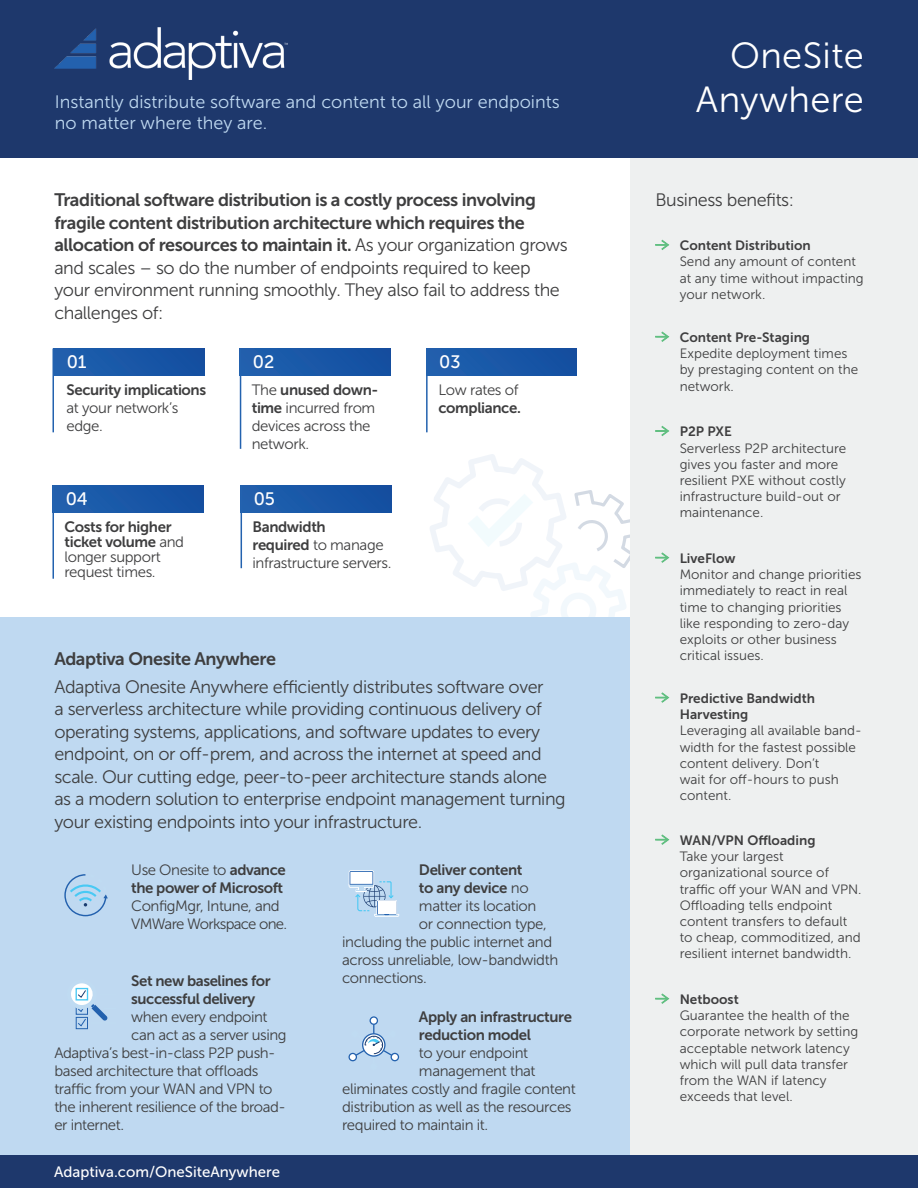
<style>
.page{position:relative;width:918px;height:1188px;background:#fff}
.page>*{position:absolute;margin:0;border:0;box-sizing:border-box;transform-origin:0 0}
.t1{font:36.3px/43.5px "Museo Sans 300";letter-spacing:.01em;color:#fff;text-align:right}
.t2{font:18px/22.5px "Museo Sans 300";letter-spacing:-.025em;color:#3e3e3f}
.t3{font:18px/22.5px "Museo Sans 700";letter-spacing:-.025em;color:#3e3e3f}
.t4{font:18px/21.6px "Museo Sans 300";color:#bfd9f1}
.t5{font:18px "Museo Sans 500";color:#fff}
.t6{font:15px/18px "Museo Sans 300";letter-spacing:-.025em;color:#3e3e3f}
.t7{font:15px/18px "Museo Sans 700";letter-spacing:-.025em;color:#3e3e3f}
.t8{font:15px/18px "Museo Sans 300";letter-spacing:-.05em;color:#3e3e3f}
.t9{font:15px "Museo Sans 500";color:#fff}
.t10{font:13.5px/16.2px "Museo Sans 300";color:#3e3e3f}
.t11{font:13.5px/16.2px "Museo Sans 700";color:#3e3e3f}
.s1{font-family:"Museo Sans 300"}
.s2{font-family:"Museo Sans 700"}
</style>
<div class="page">
<svg style="left:425px;top:490px;width:205px;height:128px"></svg>
<div style="left:630px;top:80px;width:288px;height:1097px;background:#eef0f0"></div>
<div style="left:0;top:618px;width:630px;height:570px;background:#bfd9f1"></div>
<div style="left:0;top:1156px;width:918px;height:32px;background:#1e386c"></div>
<div style="left:0;top:0;width:918px;height:158px;background:#1e386c"></div>
<img style="left:54px;top:28px;width:233px;height:52px">
<svg style="left:656px;top:240px;width:13px;height:10px"></svg>
<svg style="left:656px;top:332px;width:13px;height:10px"></svg>
<svg style="left:656px;top:426px;width:13px;height:10px"></svg>
<svg style="left:656px;top:553px;width:13px;height:10px"></svg>
<svg style="left:656px;top:693px;width:13px;height:10px"></svg>
<svg style="left:656px;top:835px;width:13px;height:10px"></svg>
<svg style="left:656px;top:994px;width:13px;height:10px"></svg>
<div style="left:240px;top:349px;width:151px;height:27px;background:#1957a7"></div>
<div style="left:53px;top:485px;width:150px;height:27px;background:#1957a7"></div>
<div style="left:241px;top:485px;width:150px;height:27px;background:#1957a7"></div>
<div style="left:426px;top:349px;width:151px;height:27px;background:#1957a7"></div>
<div style="left:54px;top:349px;width:150px;height:27px;background:#1957a7"></div>
<hr style="left:240px;top:349px;width:1px;height:100px;background:#2362af">
<hr style="left:52px;top:485px;width:2px;height:94px;background:#2362af">
<hr style="left:241px;top:485px;width:1px;height:83px;background:#2362af">
<hr style="left:426px;top:349px;width:2px;height:83px;background:#2362af">
<hr style="left:52px;top:349px;width:2px;height:83px;background:#2362af">
<div style="left:76px;top:1017px;width:12px;height:12px;border:1px solid #2361ae"></div>
<svg style="left:71px;top:983px;width:37px;height:44px"></svg>
<svg style="left:64px;top:874px;width:44px;height:42px"></svg>
<svg style="left:370px;top:1017px;width:7px;height:7px"></svg>
<div style="left:370px;top:1016px;width:8px;height:9px;border:1px solid #2361ae;border-radius:50%"></div>
<div style="left:348px;top:1053px;width:9px;height:8px;border:1px solid #2361ae;border-radius:50%"></div>
<div style="left:391px;top:1053px;width:7px;height:8px;background:#fff;border-radius:50%"></div>
<div style="left:391px;top:1053px;width:8px;height:8px;border:1px solid #2361ae;border-radius:50%"></div>
<div style="left:351px;top:1030px;width:7px;height:8px;border:1px solid #bfdbf2;border-radius:50%"></div>
<div style="left:389px;top:1030px;width:7px;height:8px;border:1px solid #bfdbf2;border-radius:50%"></div>
<svg style="left:352px;top:1024px;width:41px;height:38px"></svg>
<svg style="left:349px;top:870px;width:50px;height:47px"></svg>
<div style="left:426px;top:448px;width:145px;height:146px;background:linear-gradient(to right,#fbfcfe,#fbfdfe);border-radius:50%"></div>
<h2 class="t4" style="left:55px;top:91px;width:506px">Instantly distribute software and content to all your endpoints no matter where they are.</h2>
<h2 class="t3" style="left:54px;top:189px;width:515px">Traditional software distribution is a costly process involving fragile content distribution architecture which requires the allocation of resources to maintain it. <span class="s1">As your organization grows</span></h2>
<h2 class="t2" style="left:54px;top:256px;width:507px">and scales – so do the number of endpoints required to keep your environment running smoothly. They also fail to address the challenges of:</h2>
<h2 class="t5" style="left:67px;top:352px;width:22px">01</h2>
<h2 class="t5" style="left:439px;top:352px;width:23px">03</h2>
<h2 class="t5" style="left:253px;top:352px;width:23px">02</h2>
<p class="t7" style="left:67px;top:381px;width:141px">Security implications</p>
<p class="t6" style="left:67px;top:399px;width:114px">at your network’s edge.</p>
<p class="t7" style="left:252px;top:381px;width:128px"><span class="s1">The</span> unused down-</p>
<p class="t6" style="left:252px;top:399px;width:125px"><span class="s2">time</span> incurred from devices across the network.</p>
<h2 class="t5" style="left:66px;top:489px;width:24px">04</h2>
<h2 class="t5" style="left:254px;top:489px;width:23px">05</h2>
<p class="t7" style="left:64px;top:519px;width:121px;line-height:15px">Costs for higher ticket volume <span class="s1">and</span></p>
<p class="t6" style="left:64px;top:549px;width:98px;line-height:15px">longer support request times.</p>
<p class="t7" style="left:252px;top:518px;width:133px">Bandwidth required <span class="s1">to manage</span></p>
<p class="t6" style="left:252px;top:554px;width:141px">infrastructure servers.</p>
<h2 class="t3" style="left:54px;top:648px;width:223px">Adaptiva Onesite Anywhere</h2>
<p class="t6" style="left:438px;top:381px;width:82px">Low rates of</p>
<p class="t7" style="left:438px;top:399px;width:84px">compliance.</p>
<p class="t2" style="left:54px;top:676px;width:513px">Adaptiva Onesite Anywhere efficiently distributes software over<br>a serverless architecture while providing continuous delivery of operating systems, applications, and software updates to every endpoint, on or off-prem, and across the internet at speed and scale. Our cutting edge, peer-to-peer architecture stands alone as a modern solution to enterprise endpoint management turning your existing endpoints into your infrastructure.</p>
<p class="t6" style="left:131px;top:861px;width:156px">Use Onesite to <span class="s2">advance</span></p>
<p class="t7" style="left:131px;top:879px;width:153px">the power of Microsoft</p>
<p class="t8" style="left:131px;top:897px;width:157px">ConfigMgr, Intune, and<br>VMWare Workspace one.</p>
<p class="t7" style="left:131px;top:972px;width:141px">Set new baselines for successful delivery</p>
<p class="t6" style="left:131px;top:1008px;width:138px">when every endpoint</p>
<p class="t6" style="left:131px;top:1026px;width:157px">can act as a server using</p>
<p class="t6" style="left:54px;top:1044px;width:223px">Adaptiva’s best-in-class P2P push-</p>
<p class="t6" style="left:54px;top:1062px;width:205px">based architecture that offloads</p>
<p class="t6" style="left:54px;top:1080px;width:220px">traffic from your WAN and VPN to</p>
<p class="t6" style="left:54px;top:1098px;width:233px">the inherent resilience of the broad-</p>
<p class="t6" style="left:54px;top:1116px;width:71px">er internet.</p>
<p class="t9" style="left:54px;top:1164px;width:228px">Adaptiva.com/OneSiteAnywhere</p>
<p class="t7" style="left:419px;top:861px;width:111px">Deliver content to any device <span class="s1">no</span></p>
<p class="t6" style="left:419px;top:897px;width:119px">matter its location</p>
<p class="t6" style="left:419px;top:915px;width:129px">or connection type,</p>
<p class="t6" style="left:342px;top:933px;width:212px">including the public internet and</p>
<p class="t6" style="left:342px;top:951px;width:218px">across unreliable, low-bandwidth</p>
<p class="t6" style="left:342px;top:969px;width:86px">connections.</p>
<p class="t7" style="left:419px;top:1008px;width:155px">Apply an infrastructure reduction model</p>
<p class="t6" style="left:419px;top:1044px;width:111px">to your endpoint</p>
<p class="t6" style="left:419px;top:1062px;width:118px">management that</p>
<p class="t6" style="left:342px;top:1080px;width:235px">eliminates costly and fragile content</p>
<p class="t6" style="left:342px;top:1098px;width:231px">distribution as well as the resources</p>
<p class="t6" style="left:342px;top:1116px;width:148px">required to maintain it.</p>
<h1 class="t1" style="left:696px;top:34px;width:170px">OneSite<br>Anywhere</h1>
<h2 class="t2" style="left:655px;top:189px;width:140px">Business benefits:</h2>
<p class="t11" style="left:680px;top:237px;width:133px">Content Distribution</p>
<p class="t10" style="left:680px;top:254px;width:186px">Send any amount of content at any time without impacting your network.</p>
<p class="t11" style="left:680px;top:329px;width:132px">Content Pre-Staging</p>
<p class="t10" style="left:680px;top:346px;width:180px">Expedite deployment times by prestaging content on the network.</p>
<p class="t11" style="left:680px;top:424px;width:54px">P2P PXE</p>
<p class="t10" style="left:680px;top:440px;width:168px">Serverless P2P architecture gives you faster and more resilient PXE without costly infrastructure build-out or maintenance.</p>
<p class="t11" style="left:680px;top:550px;width:57px">LiveFlow</p>
<p class="t10" style="left:680px;top:567px;width:183px">Monitor and change priorities immediately to react in real time to changing priorities like responding to zero-day exploits or other business critical issues.</p>
<p class="t11" style="left:680px;top:690px;width:137px">Predictive Bandwidth<br>Harvesting</p>
<p class="t10" style="left:680px;top:723px;width:184px">Leveraging all available band&shy;width for the fastest possible content delivery. Don’t<br>wait for off-hours to push content.</p>
<p class="t11" style="left:680px;top:832px;width:137px">WAN/VPN Offloading</p>
<p class="t10" style="left:680px;top:849px;width:183px">Take your largest organizational source of traffic off your WAN and VPN.<br>Offloading tells endpoint content transfers to default to cheap, commoditized, and resilient internet bandwidth.</p>
<p class="t11" style="left:680px;top:991px;width:61px">Netboost</p>
<p class="t10" style="left:680px;top:1008px;width:180px">Guarantee the health of the corporate network by setting acceptable network latency which will pull data transfer from the WAN if latency exceeds that level.</p>
</div>
